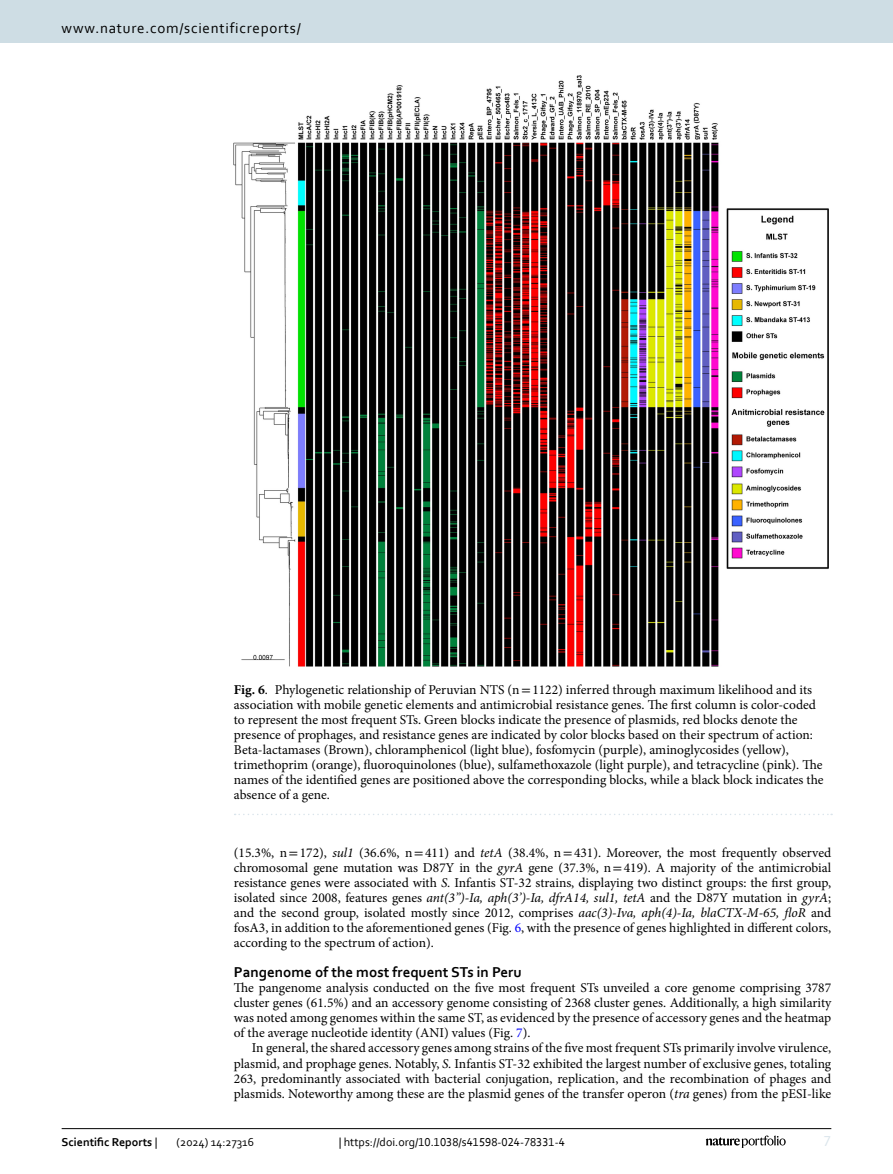
<style>
.page{position:relative;width:893px;height:1174px;background:#fff}
.page>*{position:absolute;margin:0;border:0;box-sizing:border-box;transform-origin:0 0}
.Head_2{font:700 15px "Corbel";color:#000}
.t1{font:15px "Corbel";letter-spacing:.05em;color:#000}
.t2{font:15px "Corbel";color:#d9e4eb}
.Body_Text_Indent{font:13.5px/15px "Minion Pro";color:#000;text-align:justify}
.Figure_Caption{font:13.5px/15px "Minion Pro";color:#000}
.Body_Text{font:13.5px/15px "Minion Pro";color:#000;text-align:justify}
.t3{font:12px "Corbel";color:#000}
.t4{font:700 12px "Corbel";color:#000}
.s1{font-weight:700}
.s2{font-family:"STIX"}
.s3{font-style:italic}
.s4{color:#00f}
.s5{font-weight:400}
</style>
<div class="page">
<img style="left:234px;top:76px;width:595px;height:590px">
<svg style="left:235px;top:813px;width:597px;height:2px"></svg>
<hr style="left:62px;top:1128px;width:769px;height:1px;background:#000">
<svg style="left:706px;top:1135px;width:80px;height:12px"></svg>
<div style="left:0;top:0;width:893px;height:43px;background:#cedde4"></div>
<p class="t1" style="left:62px;top:18px;width:241px">www.nature.com/scientificreports/</p>
<p class="Figure_Caption" style="left:234px;top:682px;width:591px"><span class="s1">Fig. 6</span>. Phylogenetic relationship of Peruvian NTS (n<span class="s2">=</span>1122) inferred through maximum likelihood and its association with mobile genetic elements and antimicrobial resistance genes. The first column is color-coded to represent the most frequent STs. Green blocks indicate the presence of plasmids, red blocks denote the presence of prophages, and resistance genes are indicated by color blocks based on their spectrum of action:<br>Beta-lactamases (Brown), chloramphenicol (light blue), fosfomycin (purple), aminoglycosides (yellow), trimethoprim (orange), fluoroquinolones (blue), sulfamethoxazole (light purple), and tetracycline (pink). The names of the identified genes are positioned above the corresponding blocks, while a black block indicates the absence of a gene.</p>
<p class="Body_Text_Indent" style="left:234px;top:845px;width:599px">(15.3%, n<span class="s2">=</span>172), <span class="s3">sul1</span> (36.6%, n<span class="s2">=</span>411) and <span class="s3">tetA</span> (38.4%, n<span class="s2">=</span>431). Moreover, the most frequently observed chromosomal gene mutation was D87Y in the <span class="s3">gyrA</span> gene (37.3%, n<span class="s2">=</span>419). A majority of the antimicrobial resistance genes were associated with <span class="s3">S.</span> Infantis ST-32 strains, displaying two distinct groups: the first group, isolated since 2008, features genes <span class="s3">ant(3’’)-Ia, aph(3’)-Ia, dfrA14, sul1, tetA</span> and the D87Y mutation in <span class="s3">gyrA</span>; and the second group, isolated mostly since 2012, comprises <span class="s3">aac(3)-Iva, aph(4)-Ia, blaCTX-M-65, floR</span> and fosA3, in addition to the aforementioned genes (Fig. <span class="s4">6</span>, with the presence of genes highlighted in different colors, according to the spectrum of action).</p>
<p class="Head_2" style="left:234px;top:963px;width:289px">Pangenome of the most frequent STs in Peru</p>
<p class="Body_Text" style="left:234px;top:980px;width:599px">The pangenome analysis conducted on the five most frequent STs unveiled a core genome comprising 3787 cluster genes (61.5%) and an accessory genome consisting of 2368 cluster genes. Additionally, a high similarity was noted among genomes within the same ST, as evidenced by the presence of accessory genes and the heatmap of the average nucleotide identity (ANI) values (Fig. <span class="s4">7</span>).</p>
<p class="Body_Text_Indent" style="left:234px;top:1040px;width:599px;text-indent:18px">In general, the shared accessory genes among strains of the five most frequent STs primarily involve virulence, plasmid, and prophage genes. Notably, <span class="s3">S.</span> Infantis ST-32 exhibited the largest number of exclusive genes, totaling 263, predominantly associated with bacterial conjugation, replication, and the recombination of phages and plasmids. Noteworthy among these are the plasmid genes of the transfer operon (<span class="s3">tra</span> genes) from the pESI-like</p>
<p class="t4" style="left:62px;top:1134px;width:97px">Scientific Reports <span class="s5">|</span></p>
<p class="t3" style="left:177px;top:1134px;width:79px">(2024) 14:27316</p>
<p class="t3" style="left:339px;top:1134px;width:228px">| https://doi.org/10.1038/s41598-024-78331-4</p>
<p class="t2" style="left:824px;top:1132px;width:9px">7</p>
</div>
